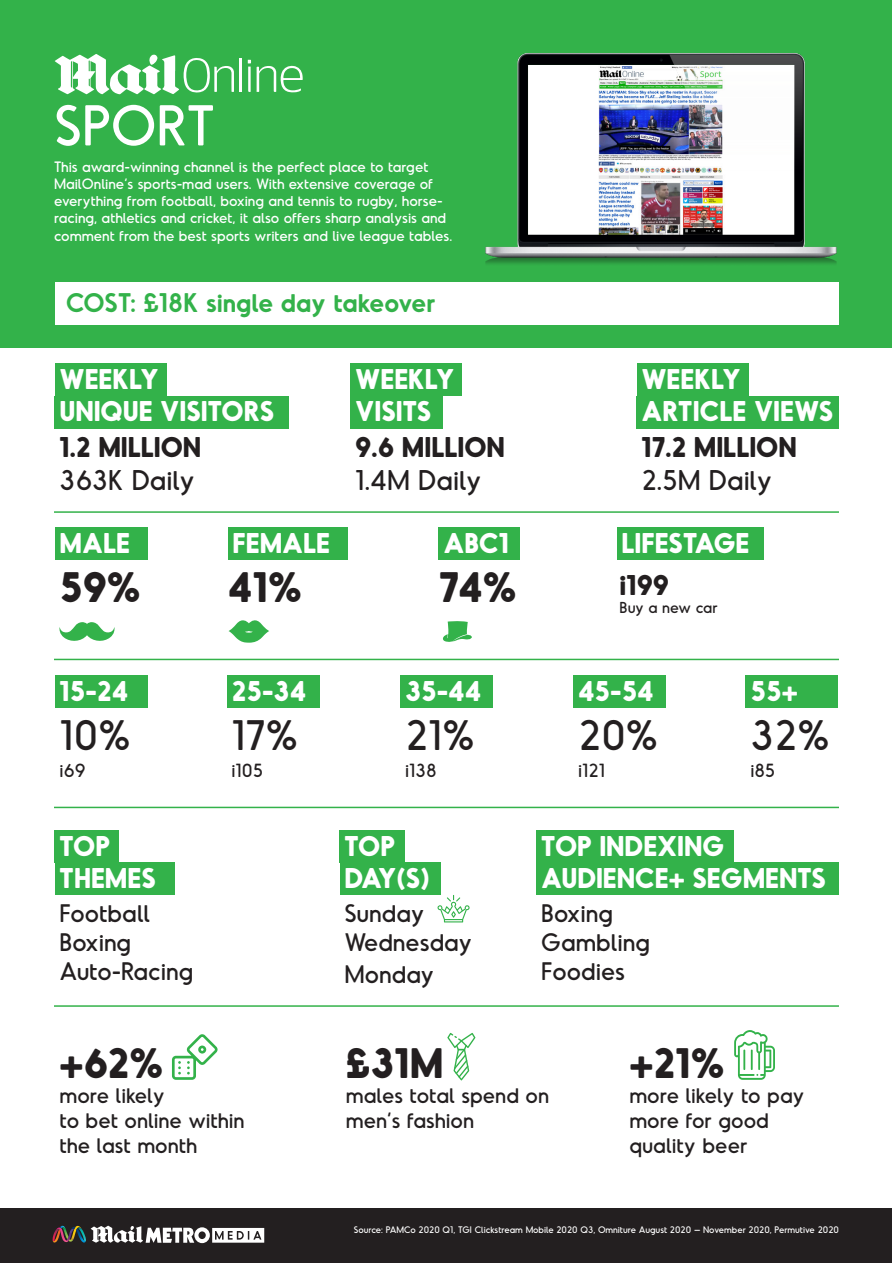
<style>
.page{position:relative;width:893px;height:1263px;background:#fff}
.page>*{position:absolute;margin:0;border:0;box-sizing:border-box;transform-origin:0 0}
.t1{font:54.45px "Odudo Soft";color:#fff}
.t2{font:700 40.35px "Odudo Soft";color:#231f20}
.t3{font:40.35px "Odudo Soft";color:#231f20}
.t4{font:700 27px/32.4px "Odudo Soft";color:#fff}
.t5{font:700 27px "Odudo Soft";color:#231f20}
.t6{font:27px "Odudo Soft";color:#231f20}
.t7{font:600 25.5px "Odudo Soft";color:#33b24a}
.t8{font:24px "Odudo Soft";color:#231f20}
.t9{font:21px/25.2px "Odudo Soft";color:#231f20}
.t10{font:18px "Odudo Soft";color:#231f20}
.t11{font:15px "Odudo Soft";color:#231f20}
.t12{font:14.25px/17.1px "Odudo Soft";color:#fff}
.t13{font:9px "Odudo Soft";color:#fff}
</style>
<div class="page">
<div style="left:1px;top:0;width:891px;height:348px;background:#33b24a"></div>
<div style="left:55px;top:283px;width:783px;height:42px;background:#fff"></div>
<div style="left:55px;top:364px;width:112px;height:32px;background:#33b24a"></div>
<div style="left:55px;top:396px;width:234px;height:32px;background:#33b24a"></div>
<div style="left:350px;top:364px;width:112px;height:32px;background:#33b24a"></div>
<div style="left:350px;top:396px;width:93px;height:32px;background:#33b24a"></div>
<div style="left:637px;top:364px;width:111px;height:32px;background:#33b24a"></div>
<div style="left:637px;top:396px;width:202px;height:32px;background:#33b24a"></div>
<hr style="left:54px;top:511px;width:785px;height:2px;background:#33b24a">
<div style="left:55px;top:527px;width:92px;height:33px;background:#33b24a"></div>
<div style="left:228px;top:527px;width:119px;height:33px;background:#33b24a"></div>
<div style="left:439px;top:527px;width:81px;height:33px;background:#33b24a"></div>
<hr style="left:54px;top:659px;width:785px;height:1px;background:#33b24a">
<div style="left:617px;top:527px;width:146px;height:33px;background:#33b24a"></div>
<div style="left:55px;top:675px;width:92px;height:33px;background:#33b24a"></div>
<hr style="left:54px;top:807px;width:785px;height:1px;background:#33b24a">
<div style="left:227px;top:675px;width:92px;height:33px;background:#33b24a"></div>
<div style="left:400px;top:675px;width:93px;height:33px;background:#33b24a"></div>
<div style="left:573px;top:675px;width:93px;height:33px;background:#33b24a"></div>
<div style="left:746px;top:675px;width:92px;height:33px;background:#33b24a"></div>
<div style="left:55px;top:862px;width:119px;height:33px;background:#33b24a"></div>
<div style="left:340px;top:862px;width:100px;height:33px;background:#33b24a"></div>
<div style="left:55px;top:830px;width:64px;height:32px;background:#33b24a"></div>
<div style="left:340px;top:830px;width:65px;height:32px;background:#33b24a"></div>
<div style="left:536px;top:830px;width:198px;height:32px;background:#33b24a"></div>
<div style="left:536px;top:862px;width:303px;height:33px;background:#33b24a"></div>
<hr style="left:54px;top:1005px;width:785px;height:2px;background:#33b24a">
<div style="left:1px;top:1209px;width:891px;height:54px;background:#231f20"></div>
<svg style="left:53px;top:1226px;width:211px;height:18px"></svg>
<svg style="left:443px;top:621px;width:29px;height:21px"></svg>
<svg style="left:228px;top:620px;width:41px;height:23px"></svg>
<svg style="left:59px;top:622px;width:56px;height:19px"></svg>
<svg style="left:437px;top:895px;width:33px;height:27px"></svg>
<svg style="left:172px;top:1034px;width:46px;height:46px"></svg>
<img style="left:485px;top:54px;width:352px;height:210px">
<svg style="left:257px;top:65px;width:46px;height:27px"></svg>
<hr style="left:240px;top:58px;width:2px;height:34px;background:#fff">
<svg style="left:55px;top:54px;width:179px;height:40px"></svg>
<svg style="left:248px;top:60px;width:3px;height:32px"></svg>
<svg style="left:734px;top:1030px;width:41px;height:50px"></svg>
<svg style="left:447px;top:1033px;width:28px;height:47px"></svg>
<p class="t1" style="left:54px;top:91px;width:162px">SPORT</p>
<p class="t12" style="left:54px;top:158px;width:400px">This award-winning channel is the perfect place to target MailOnline’s sports-mad users. With extensive coverage of everything from football, boxing and tennis to rugby, horse&shy;racing, athletics and cricket, it also offers sharp analysis and comment from the best sports writers and live league tables.</p>
<p class="t7" style="left:66px;top:287px;width:371px">COST: £18K single day takeover</p>
<p class="t4" style="left:60px;top:362px;width:101px">WEEKLY</p>
<p class="t4" style="left:60px;top:395px;width:216px">UNIQUE VISITORS</p>
<p class="t5" style="left:60px;top:430px;width:143px">1.2 MILLION</p>
<p class="t6" style="left:60px;top:463px;width:137px">363K Daily</p>
<p class="t4" style="left:355px;top:362px;width:101px">WEEKLY</p>
<p class="t4" style="left:355px;top:395px;width:78px">VISITS</p>
<p class="t5" style="left:355px;top:430px;width:151px">9.6 MILLION</p>
<p class="t6" style="left:355px;top:463px;width:128px">1.4M Daily</p>
<p class="t4" style="left:60px;top:526px;width:72px">MALE</p>
<p class="t4" style="left:233px;top:526px;width:99px">FEMALE</p>
<p class="t4" style="left:443px;top:526px;width:67px">ABC1</p>
<p class="t2" style="left:60px;top:561px;width:82px">59%</p>
<p class="t2" style="left:228px;top:561px;width:75px">41%</p>
<p class="t2" style="left:439px;top:561px;width:79px">74%</p>
<p class="t4" style="left:60px;top:674px;width:70px">15-24</p>
<p class="t3" style="left:60px;top:710px;width:72px">10%</p>
<p class="t10" style="left:60px;top:759px;width:27px">i69</p>
<p class="t4" style="left:232px;top:674px;width:76px">25-34</p>
<p class="t3" style="left:232px;top:710px;width:68px">17%</p>
<p class="t10" style="left:232px;top:759px;width:33px">i105</p>
<p class="t4" style="left:405px;top:674px;width:78px">35-44</p>
<p class="t3" style="left:405px;top:710px;width:71px">21%</p>
<p class="t10" style="left:405px;top:759px;width:33px">i138</p>
<p class="t4" style="left:641px;top:362px;width:101px">WEEKLY</p>
<p class="t4" style="left:641px;top:395px;width:193px">ARTICLE VIEWS</p>
<p class="t5" style="left:641px;top:430px;width:157px">17.2 MILLION</p>
<p class="t6" style="left:641px;top:463px;width:132px">2.5M Daily</p>
<p class="t4" style="left:622px;top:526px;width:129px">LIFESTAGE</p>
<p class="t5" style="left:620px;top:567px;width:51px">i199</p>
<p class="t11" style="left:620px;top:598px;width:100px">Buy a new car</p>
<p class="t4" style="left:578px;top:674px;width:77px">45-54</p>
<p class="t3" style="left:578px;top:710px;width:81px">20%</p>
<p class="t10" style="left:578px;top:759px;width:29px">i121</p>
<p class="t4" style="left:750px;top:674px;width:49px">55+</p>
<p class="t3" style="left:750px;top:710px;width:80px">32%</p>
<p class="t10" style="left:750px;top:759px;width:26px">i85</p>
<p class="t4" style="left:60px;top:829px;width:98px">TOP<br>THEMES</p>
<p class="t4" style="left:344px;top:829px;width:87px">TOP<br>DAY(S)</p>
<p class="t4" style="left:541px;top:829px;width:184px">TOP INDEXING</p>
<p class="t4" style="left:541px;top:861px;width:286px">AUDIENCE+ SEGMENTS</p>
<p class="t8" style="left:60px;top:898px;width:92px">Football</p>
<p class="t8" style="left:60px;top:927px;width:73px">Boxing</p>
<p class="t8" style="left:60px;top:955px;width:135px">Auto-Racing</p>
<p class="t2" style="left:60px;top:1037px;width:105px">+62%</p>
<p class="t9" style="left:60px;top:1082px;width:107px">more likely</p>
<p class="t9" style="left:60px;top:1107px;width:186px">to bet online within the last month</p>
<p class="t8" style="left:344px;top:898px;width:81px">Sunday</p>
<p class="t8" style="left:344px;top:927px;width:129px">Wednesday</p>
<p class="t8" style="left:344px;top:959px;width:91px">Monday</p>
<p class="t8" style="left:541px;top:898px;width:73px">Boxing</p>
<p class="t8" style="left:541px;top:927px;width:110px">Gambling</p>
<p class="t8" style="left:541px;top:955px;width:85px">Foodies</p>
<p class="t2" style="left:346px;top:1037px;width:99px">£31M</p>
<p class="t9" style="left:346px;top:1082px;width:205px">males total spend on men’s fashion</p>
<p class="t2" style="left:629px;top:1037px;width:96px">+21%</p>
<p class="t9" style="left:629px;top:1082px;width:177px">more likely to pay more for good</p>
<p class="t9" style="left:629px;top:1133px;width:120px">quality beer</p>
<p class="t13" style="left:354px;top:1224px;width:487px">Source: PAMCo 2020 Q1, TGI Clickstream Mobile 2020 Q3, Omniture August 2020 – November 2020, Permutive 2020</p>
</div>
